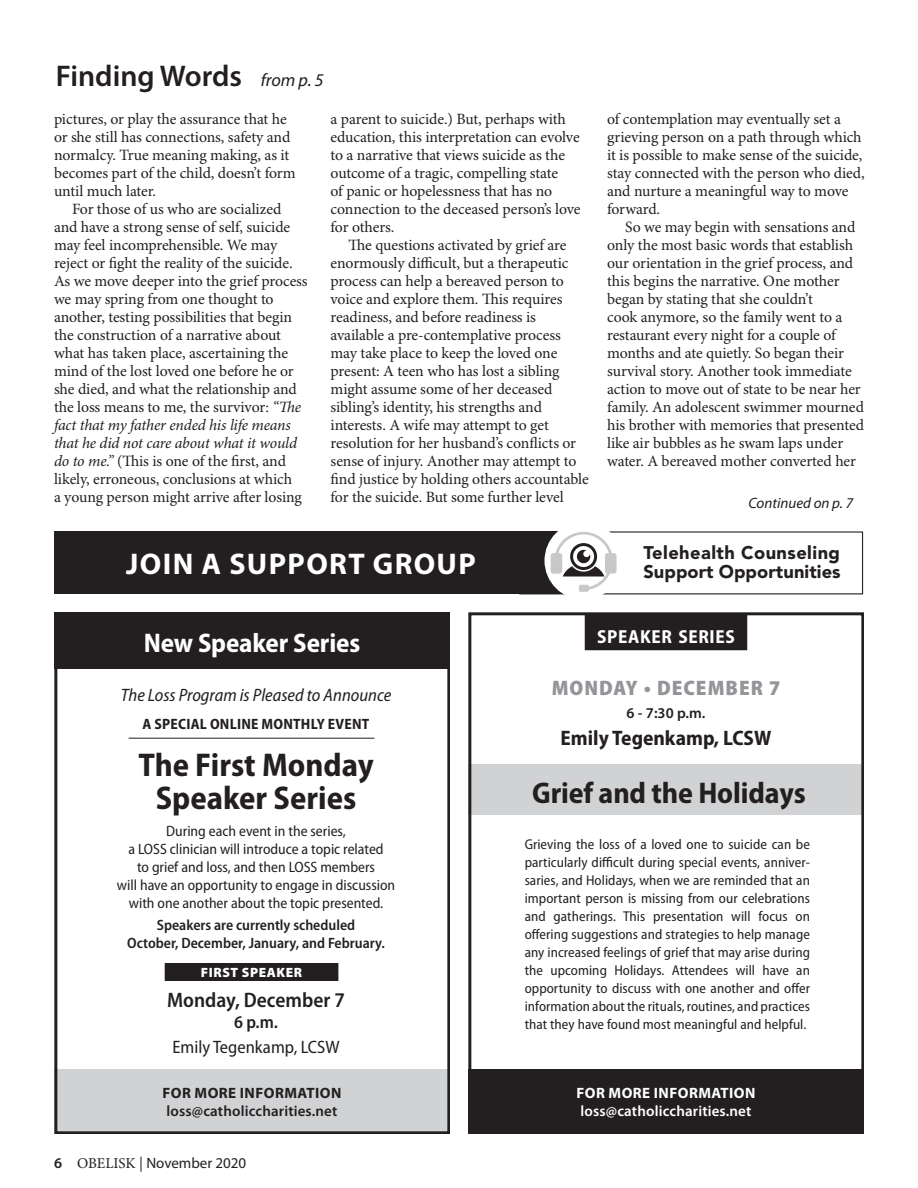
<style>
.page{position:relative;width:918px;height:1188px;background:#fff}
.page>*{position:absolute;margin:0;border:0;box-sizing:border-box;transform-origin:0 0}
.t1{font:700 semi-condensed 33px/33px "Myriad Pro";color:#231f20;text-align:center}
.t2{font:600 30px "Myriad Pro";color:#231f20}
.t3{font:700 semi-condensed 30px "Myriad Pro";letter-spacing:-.005em;color:#231f20}
.t4{font:700 30px "Myriad Pro";letter-spacing:.045em;color:#fff}
.t5{font:700 semi-condensed 27px "Myriad Pro";letter-spacing:-.005em;color:#fff}
.t6{font:700 semi-condensed 21px "Myriad Pro";color:#231f20}
.t7{font:600 semi-condensed 21px "Myriad Pro";color:#231f20}
.t8{font:900 semi-condensed 21px "Myriad Pro";letter-spacing:.05em;color:#939598}
.t9{font:700 semi-condensed 18.9px "Myriad Pro";letter-spacing:.035em;color:#fff}
.t10{font:900 18.15px/18.1px "Avenir LT Std";letter-spacing:.005em;color:#231f20}
.t11{font:italic semi-condensed 18px "Myriad Pro";color:#231f20}
.t12{font:semi-condensed 18px "Myriad Pro";color:#231f20}
.t13{font:600 semi-condensed 18px "Myriad Pro";color:#231f20}
.t14{font:15.75px/18px "Minion Pro";letter-spacing:-.01em;color:#231f20}
.t15{font:semi-condensed 15px/18px "Myriad Pro";color:#231f20;text-align:center}
.t16{font:600 semi-condensed 15px/18px "Myriad Pro";color:#231f20;text-align:center}
.t17{font:600 15px "Myriad Pro";letter-spacing:.01em;color:#231f20}
.t18{font:700 semi-condensed 15px "Myriad Pro";letter-spacing:.015em;color:#231f20}
.t19{font:600 15px "Myriad Pro";letter-spacing:.01em;color:#fff}
.t20{font:15px "Myriad Pro";color:#231f20}
.t21{font:700 15px "Myriad Pro";letter-spacing:.03em;color:#231f20}
.t22{font:700 15px "Myriad Pro";letter-spacing:.03em;color:#fff}
.t23{font:italic 15px "Myriad Pro";color:#231f20}
.t24{font:semi-condensed 14.25px/18px "Myriad Pro";letter-spacing:.005em;color:#231f20;text-align:justify}
.t25{font:900 13.5px "Myriad Pro";letter-spacing:.045em;color:#fff}
.s1{font-weight:400;font-style:italic;font-size:18px}
.s2{font-style:italic}
.s3{font-weight:600}
.s4{font-family:"Minion Pro"}
.s5{color:#231f20}
</style>
<div class="page">
<div style="left:54px;top:531px;width:511px;height:63px;background:#231f20"></div>
<div style="left:519px;top:531px;width:344px;height:63px;border:1px solid #231f20"></div>
<div style="left:545px;top:522px;width:78px;height:78px;border:7px solid #fff;border-radius:50%"></div>
<svg style="left:551px;top:532px;width:66px;height:60px"></svg>
<div style="left:54px;top:612px;width:396px;height:57px;background:#231f20"></div>
<hr style="left:129px;top:738px;width:245px;height:1px;background:#231f20">
<div style="left:165px;top:963px;width:173px;height:18px;background:#231f20"></div>
<div style="left:54px;top:1069px;width:396px;height:65px;background:#d1d2d4"></div>
<div style="left:54px;top:612px;width:396px;height:522px;border:3px solid #231f20"></div>
<div style="left:468px;top:764px;width:396px;height:51px;background:#d1d2d4"></div>
<div style="left:585px;top:614px;width:162px;height:36px;background:#231f20"></div>
<div style="left:468px;top:1069px;width:396px;height:65px;background:#231f20"></div>
<div style="left:468px;top:612px;width:396px;height:522px;border:3px solid #231f20"></div>
<h2 class="t2" style="left:56px;top:59px;width:269px">Finding Words <span class="s1">from p. 5</span></h2>
<p class="t14" style="left:54px;top:111px;width:243px">pictures, or play the assurance that he or she still has connections, safety and normalcy. True meaning making, as it becomes part of the child, doesn’t form until much later.</p>
<p class="t14" style="left:54px;top:201px;width:255px;text-indent:18px">For those of us who are socialized and have a strong sense of self, suicide may feel incomprehensible. We may reject or fight the reality of the suicide.<br>As we move deeper into the grief process we may spring from one thought to another, testing possibilities that begin the construction of a narrative about what has taken place, ascertaining the mind of the lost loved one before he or she died, and what the relationship and the loss means to me, the survivor: <span class="s2">“The fact that my father ended his life means that he did not care about what it would do to me.”</span> (This is one of the first, and likely, erroneous, conclusions at which<br>a young person might arrive after losing</p>
<p class="t14" style="left:331px;top:111px;width:251px">a parent to suicide.) But, perhaps with education, this interpretation can evolve to a narrative that views suicide as the outcome of a tragic, compelling state<br>of panic or hopelessness that has no connection to the deceased person’s love for others.</p>
<p class="t14" style="left:331px;top:237px;width:260px;text-indent:18px">The questions activated by grief are enormously difficult, but a therapeutic process can help a bereaved person to voice and explore them. This requires readiness, and before readiness is available a pre-contemplative process may take place to keep the loved one present: A teen who has lost a sibling might assume some of her deceased sibling’s identity, his strengths and interests. A wife may attempt to get resolution for her husband’s conflicts or sense of injury. Another may attempt to find justice by holding others accountable for the suicide. But some further level</p>
<p class="t14" style="left:607px;top:111px;width:259px">of contemplation may eventually set a grieving person on a path through which it is possible to make sense of the suicide, stay connected with the person who died, and nurture a meaningful way to move forward.</p>
<p class="t14" style="left:607px;top:219px;width:258px;text-indent:18px">So we may begin with sensations and only the most basic words that establish our orientation in the grief process, and this begins the narrative. One mother began by stating that she couldn’t<br>cook anymore, so the family went to a restaurant every night for a couple of months and ate quietly. So began their survival story. Another took immediate action to move out of state to be near her family. An adolescent swimmer mourned his brother with memories that presented like air bubbles as he swam laps under water. A bereaved mother converted her</p>
<p class="t23" style="left:748px;top:495px;width:106px">Continued on p. 7</p>
<h2 class="t4" style="left:126px;top:547px;width:351px">JOIN A SUPPORT GROUP</h2>
<p class="t10" style="left:643px;top:544px;width:199px">Telehealth Counseling<br>Support Opportunities</p>
<h3 class="t5" style="left:144px;top:628px;width:218px">New Speaker Series</h3>
<p class="t11" style="left:121px;top:685px;width:272px">The Loss Program is Pleased to Announce</p>
<p class="t18" style="left:143px;top:716px;width:228px">A SPECIAL ONLINE MONTHLY EVENT</p>
<h1 class="t1" style="left:138px;top:748px;width:237px">The First Monday<br>Speaker Series</h1>
<p class="t15" style="left:117px;top:822px;width:280px">During each event in the series,<br>a LOSS clinician will introduce a topic related<br>to grief and loss, and then LOSS members<br>will have an opportunity to engage in discussion with one another about the topic presented.</p>
<p class="t16" style="left:127px;top:916px;width:259px">Speakers are currently scheduled<br>October, December, January, and February.</p>
<p class="t25" style="left:201px;top:964px;width:103px">FIRST SPEAKER</p>
<h3 class="t7" style="left:167px;top:988px;width:179px">Monday, December 7</h3>
<p class="t13" style="left:234px;top:1012px;width:46px">6 p.m.</p>
<p class="t12" style="left:172px;top:1037px;width:169px">Emily Tegenkamp, LCSW</p>
<p class="t21" style="left:163px;top:1085px;width:180px">FOR MORE INFORMATION</p>
<p class="t17" style="left:167px;top:1103px;width:172px">loss@catholiccharities.net</p>
<p class="t20" style="left:54px;top:1155px;width:194px"><span class="s3">6</span> <span class="s4">OBELISK |</span> November 2020</p>
<p class="t9" style="left:584px;top:626px;width:165px"><span class="s5">N</span>SPEAKER SERIES<span class="s5">N</span></p>
<h3 class="t8" style="left:552px;top:676px;width:230px">MONDAY • DECEMBER 7</h3>
<p class="t17" style="left:627px;top:704px;width:80px">6 - 7:30 p.m.</p>
<h3 class="t6" style="left:561px;top:726px;width:212px">Emily Tegenkamp, LCSW</h3>
<h2 class="t3" style="left:532px;top:777px;width:275px">Grief and the Holidays</h2>
<p class="t24" style="left:525px;top:835px;width:287px">Grieving the loss of a loved one to suicide can be particularly difficult during special events, anniver&shy;saries, and Holidays, when we are reminded that an important person is missing from our celebrations and gatherings. This presentation will focus on offering suggestions and strategies to help manage any increased feelings of grief that may arise during the upcoming Holidays. Attendees will have an opportunity to discuss with one another and offer information about the rituals, routines, and practices that they have found most meaningful and helpful.</p>
<p class="t22" style="left:577px;top:1085px;width:180px">FOR MORE INFORMATION</p>
<p class="t19" style="left:581px;top:1103px;width:172px">loss@catholiccharities.net</p>
</div>
